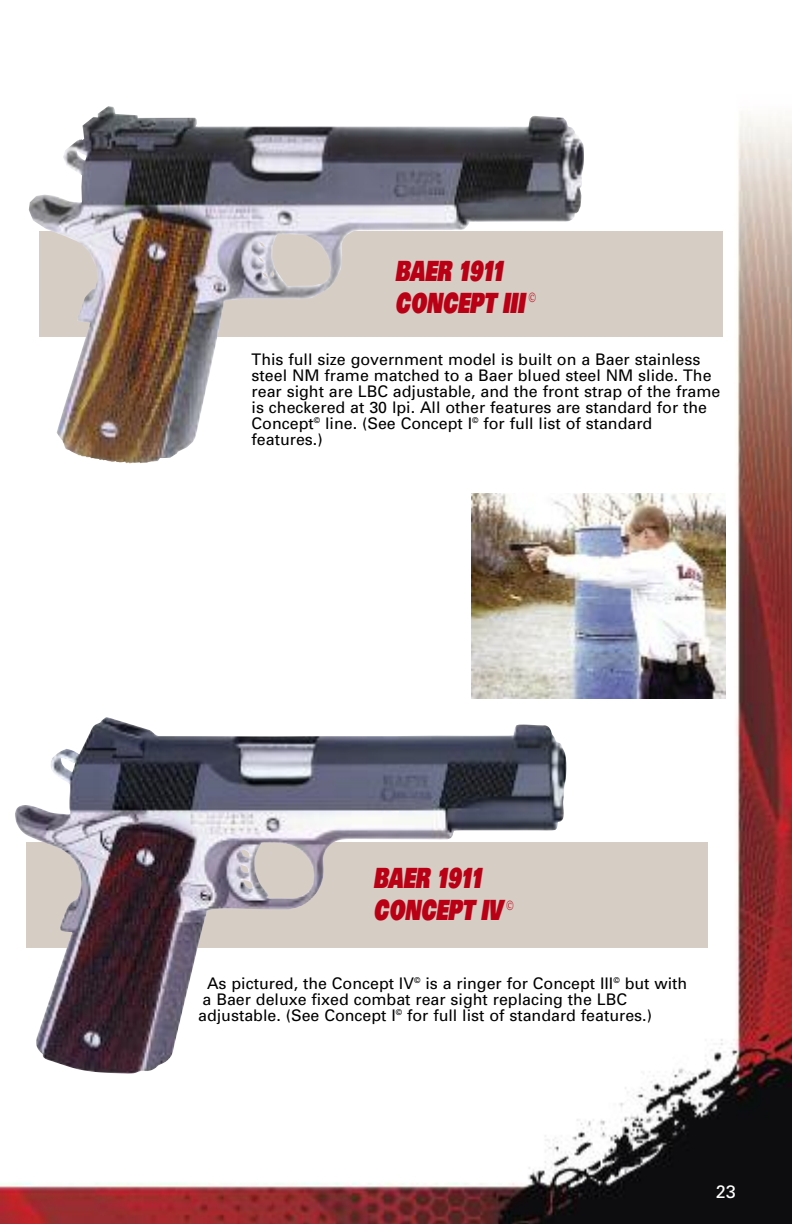
<style>
.page{position:relative;width:792px;height:1224px;background:#fff}
.page>*{position:absolute;margin:0;border:0;box-sizing:border-box;transform-origin:0 0}
.t1{font:28px/32px "Unpact Ital";color:#ba0014;scale:.7 1}
.t2{font:18px "Univers";color:#fff}
.t3{font:16px/16px "Univers";color:#000}
</style>
<div class="page">
<img style="left:0;top:115px;width:792px;height:1109px">
<img style="left:472px;top:493px;width:254px;height:205px">
<div style="left:26px;top:842px;width:682px;height:106px;background:#d6cdc5"></div>
<div style="left:39px;top:231px;width:684px;height:106px;background:#d6cdc5"></div>
<img style="left:15px;top:717px;width:551px;height:357px">
<img style="left:29px;top:106px;width:555px;height:358px">
<h1 class="t1" style="left:395px;top:255px;width:203px">BAER 1911<br>CONCEPT III <sup>©</sup></h1>
<p class="t3" style="left:252px;top:353px;width:470px">This full size government model is built on a Baer stainless steel NM frame matched to a Baer blued steel NM slide. The rear sight are LBC adjustable, and the front strap of the frame is checkered at 30 lpi. All other features are standard for the Concept<sup>©</sup> line. (See Concept I<sup>©</sup> for full list of standard features.)</p>
<h1 class="t1" style="left:373px;top:862px;width:203px">BAER 1911<br>CONCEPT IV <sup>©</sup></h1>
<p class="t3" style="left:198px;top:976px;width:491px;text-indent:9px">As pictured, the Concept IV<sup>©</sup> is a ringer for Concept III<sup>©</sup> but with a Baer deluxe fixed combat rear sight replacing the LBC adjustable. (See Concept I<sup>©</sup> for full list of standard features.)</p>
<p class="t2" style="left:716px;top:1185px;width:22px">23</p>
</div>
